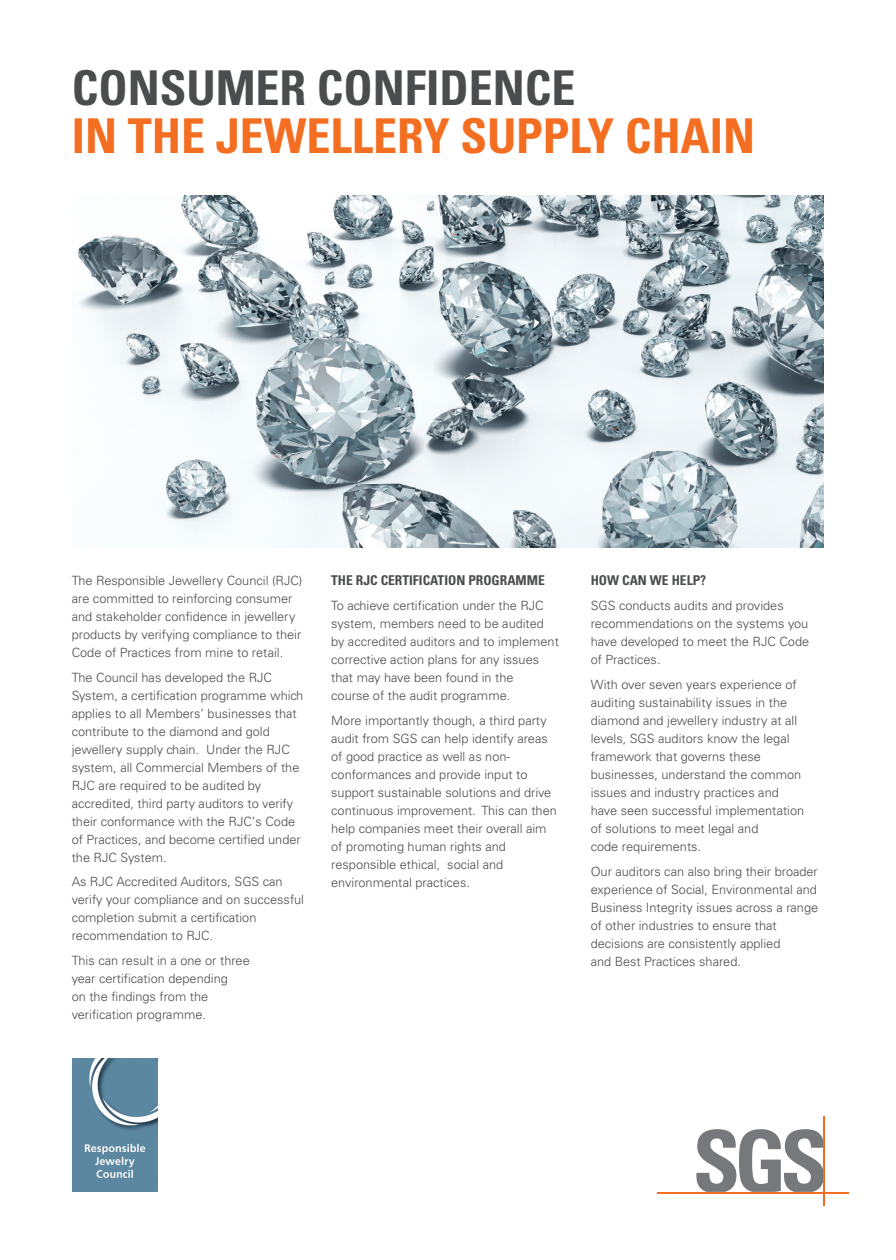
<style>
.page{position:relative;width:896px;height:1260px;background:#fff}
.page>*{position:absolute;margin:0;border:0;box-sizing:border-box;transform-origin:0 0}
.t1{font:700 condensed 48px "Univers";color:#f36e21}
.t2{font:700 condensed 48px "Univers";color:#4b4c4d}
.t3{font:700 condensed 13.5px "Univers";color:#4b4c4d}
.t4{font:300 12.75px/18px "Univers";color:#4b4c4d}
</style>
<div class="page">
<svg style="left:696px;top:1129px;width:127px;height:63px"></svg>
<hr style="left:657px;top:1192px;width:192px;height:1px;background:#f36e21">
<hr style="left:823px;top:1117px;width:2px;height:89px;background:#f36e21">
<img style="left:78px;top:196px;width:745px;height:351px">
<img style="left:73px;top:1058px;width:85px;height:134px">
<h1 class="t2" style="left:72px;top:70px;width:505px">CONSUMER CONFIDENCE</h1>
<h1 class="t1" style="left:72px;top:118px;width:685px">IN THE JEWELLERY SUPPLY CHAIN</h1>
<p class="t4" style="left:72px;top:572px;width:232px">The Responsible Jewellery Council (RJC) are committed to reinforcing consumer and stakeholder confidence in jewellery products by verifying compliance to their Code of Practices from mine to retail.</p>
<p class="t4" style="left:72px;top:669px;width:233px">The Council has developed the RJC System, a certification programme which applies to all Members’ businesses that contribute to the diamond and gold jewellery supply chain. Under the RJC system, all Commercial Members of the RJC are required to be audited by accredited, third party auditors to verify their conformance with the RJC’s Code of Practices, and become certified under the RJC System.</p>
<p class="t4" style="left:72px;top:874px;width:234px">As RJC Accredited Auditors, SGS can verify your compliance and on successful completion submit a certification recommendation to RJC.</p>
<p class="t4" style="left:72px;top:953px;width:180px">This can result in a one or three year certification depending<br>on the findings from the verification programme.</p>
<p class="t3" style="left:331px;top:576px;width:215px">THE RJC CERTIFICATION PROGRAMME</p>
<p class="t4" style="left:331px;top:598px;width:229px">To achieve certification under the RJC system, members need to be audited by accredited auditors and to implement corrective action plans for any issues that may have been found in the<br>course of the audit programme.</p>
<p class="t4" style="left:331px;top:712px;width:227px">More importantly though, a third party audit from SGS can help identify areas of good practice as well as non&shy;conformances and provide input to support sustainable solutions and drive continuous improvement. This can then help companies meet their overall aim of promoting human rights and responsible ethical, social and environmental practices.</p>
<p class="t3" style="left:590px;top:576px;width:117px">HOW CAN WE HELP?</p>
<p class="t4" style="left:590px;top:598px;width:220px">SGS conducts audits and provides recommendations on the systems you have developed to meet the RJC Code of Practices.</p>
<p class="t4" style="left:590px;top:676px;width:215px">With over seven years experience of auditing sustainability issues in the diamond and jewellery industry at all levels, SGS auditors know the legal framework that governs these businesses, understand the common issues and industry practices and have seen successful implementation of solutions to meet legal and<br>code requirements.</p>
<p class="t4" style="left:590px;top:863px;width:229px">Our auditors can also bring their broader experience of Social, Environmental and Business Integrity issues across a range of other industries to ensure that decisions are consistently applied<br>and Best Practices shared.</p>
</div>
